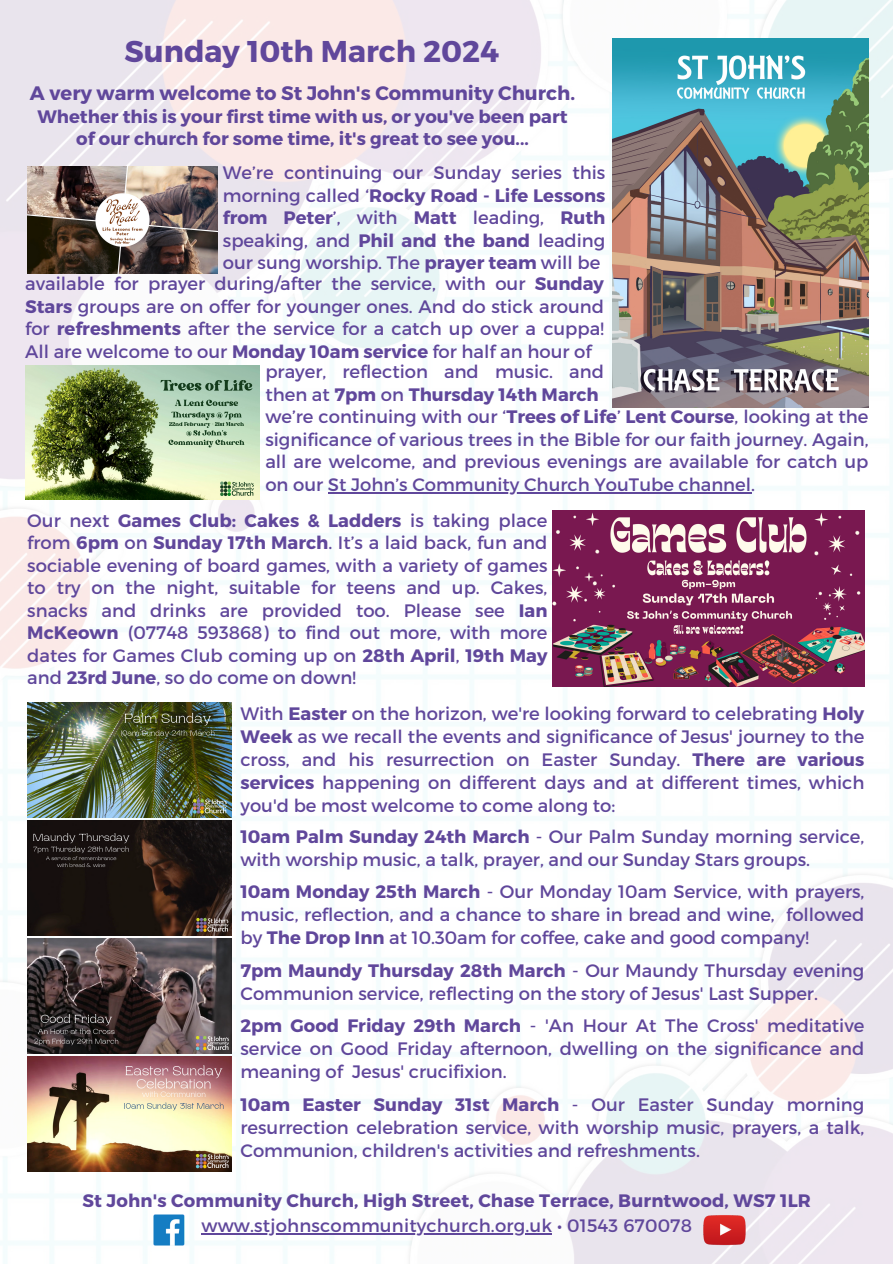
<style>
.page{position:relative;width:893px;height:1264px;background:#fff}
.page>*{position:absolute;margin:0;border:0;box-sizing:border-box;transform-origin:0 0}
.t1{font:700 30px "Montserrat";color:#60479b}
.t2{font:700 19.5px "Montserrat";color:#60479b}
.t3{font:18px/22.5px "Montserrat";color:#60479b;text-align:justify}
.t4{font:700 18px/22.5px "Montserrat";color:#60479b;text-align:center}
.s1{font-weight:700}
</style>
<div class="page">
<img style="left:0;top:0;width:892px;height:1263px">
<hr style="left:201px;top:1232px;width:351px;height:2px;background:#60479b">
<img style="left:153px;top:1214px;width:32px;height:30px">
<img style="left:702px;top:1214px;width:44px;height:30px">
<img style="left:612px;top:39px;width:256px;height:369px">
<img style="left:25px;top:365px;width:234px;height:134px">
<img style="left:27px;top:167px;width:190px;height:107px">
<img style="left:27px;top:702px;width:204px;height:115px">
<img style="left:552px;top:510px;width:312px;height:176px">
<img style="left:27px;top:820px;width:204px;height:115px">
<img style="left:27px;top:938px;width:204px;height:115px">
<img style="left:27px;top:1056px;width:204px;height:115px">
<hr style="left:328px;top:492px;width:423px;height:1px;background:#60479b">
<p class="t1" style="left:125px;top:32px;width:376px">Sunday 10th March 2024</p>
<p class="t2" style="left:30px;top:81px;width:546px">A very warm welcome to St John's Community Church.</p>
<p class="t4" style="left:37px;top:104px;width:531px">Whether this is your first time with us, or you've been part of our church for some time, it's great to see you...</p>
<p class="t3" style="left:223px;top:161px;width:384px">We’re continuing our Sunday series this morning called ‘<span class="s1">Rocky Road - Life Lessons from Peter</span>’, with <span class="s1">Matt</span> leading, <span class="s1">Ruth </span>speaking, and <span class="s1">Phil and the band</span> leading our sung worship. The <span class="s1">prayer team</span> will be</p>
<p class="t3" style="left:25px;top:271px;width:580px">available for prayer during/after the service, with our <span class="s1">Sunday Stars</span> groups are on offer for younger ones. And do stick around for <span class="s1">refreshments</span> after the service for a catch up over a cuppa!<br>All are welcome to our <span class="s1">Monday 10am service</span> for half an hour of</p>
<p class="t3" style="left:265px;top:360px;width:340px">prayer, reflection and music. and then at <span class="s1">7pm</span> on <span class="s1">Thursday 14th March</span></p>
<p class="t3" style="left:265px;top:405px;width:604px">we’re continuing with our ‘<span class="s1">Trees of Life</span>’ <span class="s1">Lent Course</span>, looking at the significance of various trees in the Bible for our faith journey. Again, all are welcome, and previous evenings are available for catch up on our St John’s Community Church YouTube channel.</p>
<p class="t3" style="left:27px;top:508px;width:521px">Our next <span class="s1">Games Club: Cakes &amp; Ladders</span> is taking place from <span class="s1">6pm</span> on <span class="s1">Sunday 17th March</span>. It’s a laid back, fun and sociable evening of board games, with a variety of games to try on the night, suitable for teens and up. Cakes, snacks and drinks are provided too. Please see <span class="s1">Ian McKeown</span> (07748 593868) to find out more, with more dates for Games Club coming up on <span class="s1">28th April</span>, <span class="s1">19th May </span>and <span class="s1">23rd June</span>, so do come on down!</p>
<p class="t3" style="left:240px;top:701px;width:625px;line-height:23px">With <span class="s1">Easter</span> on the horizon, we're looking forward to celebrating <span class="s1">Holy Week</span> as we recall the events and significance of Jesus' journey to the cross, and his resurrection on Easter Sunday. <span class="s1">There are various services</span> happening on different days and at different times, which you'd be most welcome to come along to:</p>
<p class="t3" style="left:240px;top:823px;width:625px;line-height:23px"><span class="s1">10am Palm Sunday 24th March</span> - Our Palm Sunday morning service, with worship music, a talk, prayer, and our Sunday Stars groups.</p>
<p class="t3" style="left:240px;top:879px;width:625px;line-height:23px"><span class="s1">10am Monday 25th March</span> - Our Monday 10am Service, with prayers, music, reflection, and a chance to share in bread and wine, followed by <span class="s1">The Drop Inn</span> at 10.30am for coffee, cake and good company!</p>
<p class="t3" style="left:240px;top:957px;width:625px;line-height:23px"><span class="s1">7pm Maundy Thursday 28th March</span> - Our Maundy Thursday evening<br>Communion service, reflecting on the story of Jesus' Last Supper.</p>
<p class="t3" style="left:240px;top:1013px;width:625px;line-height:23px"><span class="s1">2pm Good Friday 29th March</span> - 'An Hour At The Cross' meditative service on Good Friday afternoon, dwelling on the significance and meaning of Jesus' crucifixion.</p>
<p class="t3" style="left:240px;top:1091px;width:625px;line-height:23px"><span class="s1">10am Easter Sunday 31st March</span> - Our Easter Sunday morning resurrection celebration service, with worship music, prayers, a talk, Communion, children's activities and refreshments.</p>
<h1 class="t4" style="left:82px;top:1188px;width:730px">St John's Community Church, High Street, Chase Terrace, Burntwood, WS7 1LR</h1>
<p class="t3" style="left:201px;top:1213px;width:492px">www.stjohnscommunitychurch.org.uk • 01543 670078</p>
</div>
